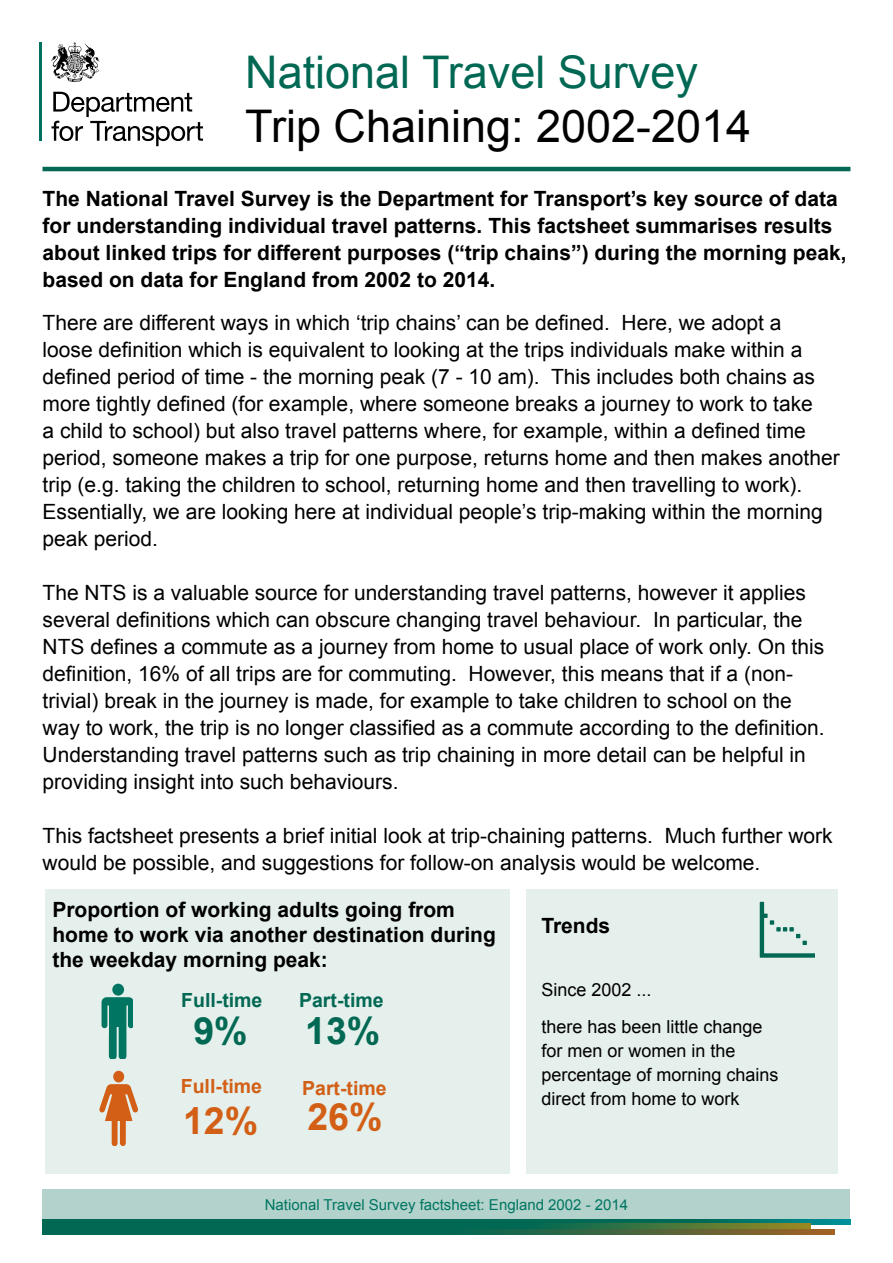
<style>
.page{position:relative;width:893px;height:1263px;background:#fff}
.page>*{position:absolute;margin:0;border:0;box-sizing:border-box;transform-origin:0 0}
.t1{font:45px "Arial";color:#000}
.t2{font:45px "Arial";color:#006853}
.t3{font:700 37.5px "Arial";color:#d25f15}
.t4{font:700 37.5px "Arial";color:#006853}
.t5{font:21px/27px "Arial";color:#000}
.t6{font:700 21px/27px "Arial";color:#000}
.t7{font:700 19.5px "Arial";color:#006853}
.t8{font:700 19.5px "Arial";color:#d25f15}
.t9{font:18px/24px "Arial";color:#000}
.t10{font:15px "Arial";color:#007662}
</style>
<div class="page">
<div style="left:43px;top:1189px;width:807px;height:30px;background:#b3d2cb"></div>
<svg style="left:43px;top:1220px;width:807px;height:5px"></svg>
<svg style="left:43px;top:1224px;width:767px;height:5px"></svg>
<svg style="left:43px;top:1229px;width:792px;height:5px"></svg>
<div style="left:45px;top:889px;width:465px;height:285px;background:#e5efec"></div>
<hr style="left:39px;top:42px;width:3px;height:99px;background:#007161">
<svg style="left:51px;top:92px;width:152px;height:54px"></svg>
<svg style="left:51px;top:42px;width:49px;height:40px"></svg>
<hr style="left:43px;top:167px;width:807px;height:4px;background:#006853">
<div style="left:526px;top:889px;width:312px;height:285px;background:#e5efec"></div>
<svg style="left:760px;top:902px;width:55px;height:55px"></svg>
<svg style="left:102px;top:984px;width:31px;height:75px"></svg>
<svg style="left:99px;top:1071px;width:39px;height:75px"></svg>
<p class="t2" style="left:245px;top:43px;width:454px">National Travel Survey</p>
<p class="t1" style="left:245px;top:97px;width:508px">Trip Chaining: 2002-2014</p>
<p class="t6" style="left:43px;top:186px;width:805px">The National Travel Survey is the Department for Transport’s key source of data for understanding individual travel patterns. This factsheet summarises results about linked trips for different purposes (“trip chains”) during the morning peak, based on data for England from 2002 to 2014.</p>
<p class="t5" style="left:43px;top:309px;width:799px">There are different ways in which ‘trip chains’ can be defined. Here, we adopt a<br>loose definition which is equivalent to looking at the trips individuals make within a defined period of time - the morning peak (7 - 10 am). This includes both chains as more tightly defined (for example, where someone breaks a journey to work to take<br>a child to school) but also travel patterns where, for example, within a defined time period, someone makes a trip for one purpose, returns home and then makes another trip (e.g. taking the children to school, returning home and then travelling to work).<br>Essentially, we are looking here at individual people’s trip-making within the morning peak period.</p>
<p class="t5" style="left:43px;top:579px;width:783px">The NTS is a valuable source for understanding travel patterns, however it applies several definitions which can obscure changing travel behaviour. In particular, the NTS defines a commute as a journey from home to usual place of work only. On this definition, 16% of all trips are for commuting. However, this means that if a (non&shy;trivial) break in the journey is made, for example to take children to school on the way to work, the trip is no longer classified as a commute according to the definition.<br>Understanding travel patterns such as trip chaining in more detail can be helpful in providing insight into such behaviours.</p>
<p class="t5" style="left:43px;top:822px;width:792px">This factsheet presents a brief initial look at trip-chaining patterns. Much further work would be possible, and suggestions for follow-on analysis would be welcome.</p>
<p class="t6" style="left:52px;top:897px;width:445px;line-height:25.2px">Proportion of working adults going from home to work via another destination during the weekday morning peak:</p>
<p class="t6" style="left:541px;top:913px;width:70px">Trends</p>
<p class="t7" style="left:181px;top:987px;width:83px">Full-time</p>
<p class="t7" style="left:299px;top:987px;width:86px">Part-time</p>
<p class="t4" style="left:193px;top:1006px;width:56px">9%</p>
<p class="t4" style="left:305px;top:1006px;width:77px">13%</p>
<p class="t8" style="left:181px;top:1073px;width:83px">Full-time</p>
<p class="t8" style="left:302px;top:1075px;width:86px">Part-time</p>
<h2 class="t3" style="left:183px;top:1095px;width:77px">12%</h2>
<h2 class="t3" style="left:307px;top:1092px;width:77px">26%</h2>
<p class="t9" style="left:541px;top:978px;width:112px">Since 2002 ...</p>
<p class="t9" style="left:541px;top:1015px;width:239px">there has been little change for men or women in the percentage of morning chains direct from home to work</p>
<p class="t10" style="left:265px;top:1195px;width:365px">National Travel Survey factsheet: England 2002 - 2014</p>
</div>
